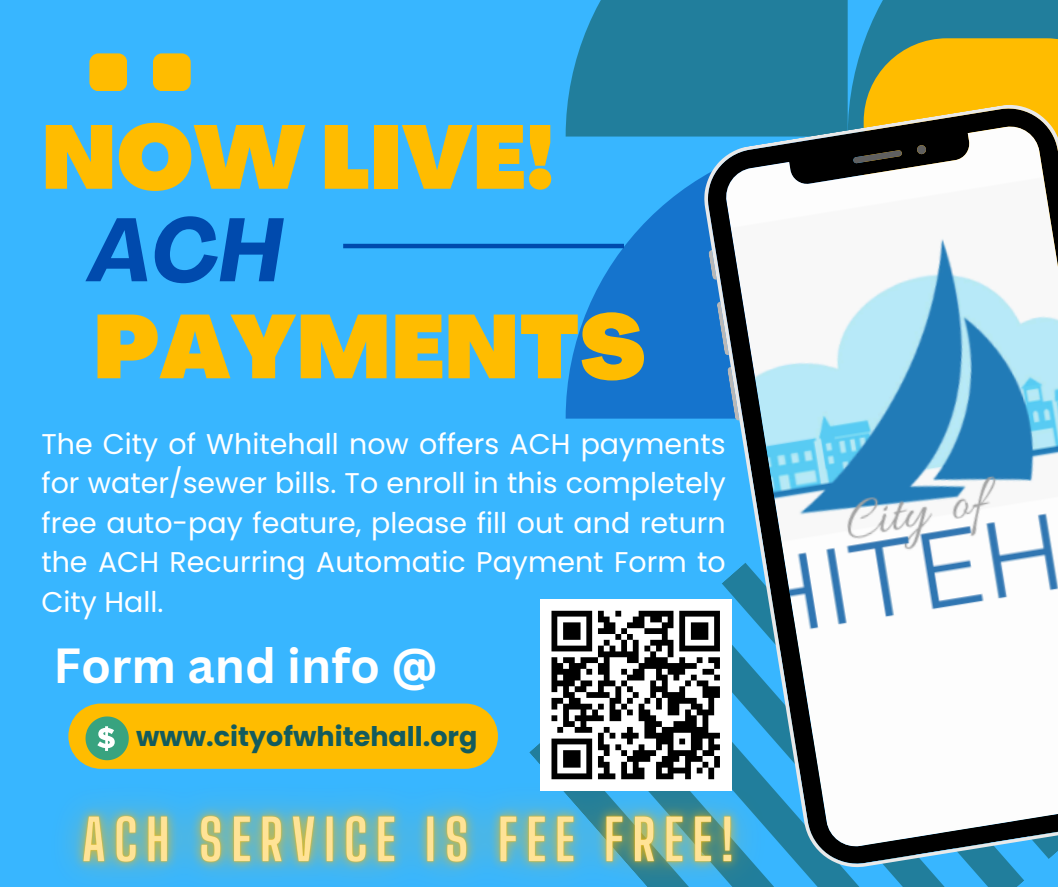
<style>
.page{position:relative;width:1058px;height:887px;background:#fff}
.page>*{position:absolute;margin:0;border:0;box-sizing:border-box;transform-origin:0 0}
.t1{font:900 88.5px "Agrandir";color:#ffbc00}
.t2{font:italic 700 88.5px "Agrandir";color:#004aad}
.t3{font:700 48px "Canva Sans";color:#fff}
.t4{font:28.5px/39.3px "Poppins";color:#fff;text-align:justify}
.t5{font:700 27px "Poppins";color:#135b5d}
</style>
<div class="page">
<div style="left:0;top:0;width:1058px;height:886px;background:#38b6ff"></div>
<svg style="left:806px;top:871px;width:218px;height:15px;fill:#217e9c"></svg>
<svg style="left:566px;top:136px;width:138px;height:282px;fill:#1574cd"></svg>
<svg style="left:847px;top:0;width:211px;height:103px"></svg>
<div style="left:566px;top:0;width:281px;height:136px;background:#217e9c"></div>
<svg style="left:863px;top:38px;width:195px;height:65px;background:#e2b414"></svg>
<svg style="left:704px;top:103px;width:354px;height:768px;background:#a6c3d0"></svg>
<hr style="left:343px;top:244px;width:281px;height:4px;background:#004aad">
<div style="left:89px;top:53px;width:38px;height:38px;background:#ffbc00;border-radius:9px"></div>
<div style="left:153px;top:53px;width:38px;height:38px;background:#ffbc00;border-radius:9px"></div>
<svg style="left:68px;top:703px;width:430px;height:39px;background:#edbb13"></svg>
<img style="left:67px;top:742px;width:739px;height:144px">
<div style="left:540px;top:599px;width:191px;height:191px;background:#fff"></div>
<svg style="left:551px;top:610px;width:169px;height:170px"></svg>
<h1 class="t1" style="left:41px;top:122px;width:515px">NOW LIVE!</h1>
<p class="t2" style="left:89px;top:215px;width:194px">ACH</p>
<h1 class="t1" style="left:93px;top:312px;width:553px">PAYMENTS</h1>
<h1 class="t4" style="left:41px;top:424px;width:686px">The City of Whitehall now offers ACH payments for water/sewer bills. To enroll in this completely free auto-pay feature, please fill out and return the ACH Recurring Automatic Payment Form to City Hall.</h1>
<p class="t3" style="left:53px;top:631px;width:385px">Form and info @</p>
<p class="t5" style="left:136px;top:717px;width:343px">www.cityofwhitehall.org</p>
</div>
